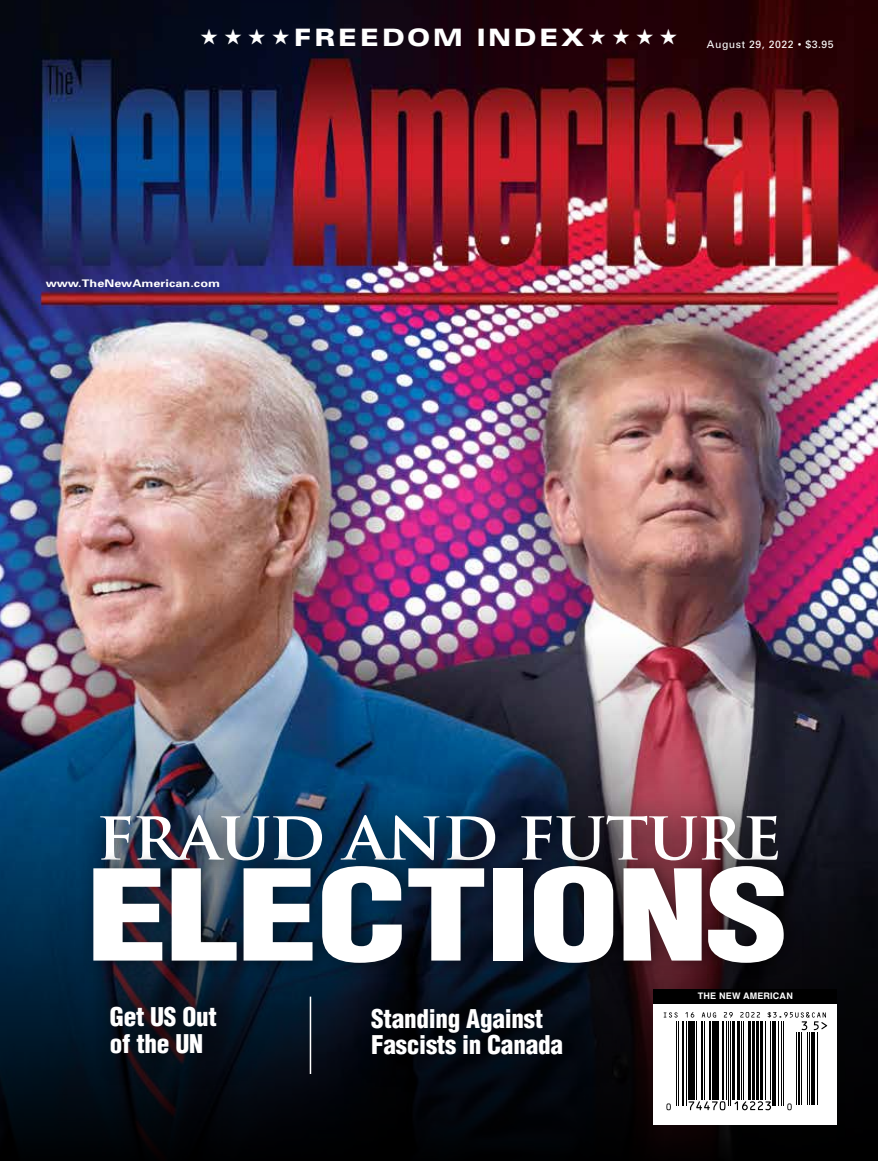
<style>
.page{position:relative;width:878px;height:1161px;background:#fff}
.page>*{position:absolute;margin:0;border:0;box-sizing:border-box;transform-origin:0 0}
.t1{font:900 condensed 123px "Helvetica";letter-spacing:-.02em;color:#fff;scale:1.35 1}
.t2{font:700 67.5px "Trajan Pro";letter-spacing:-.01em;color:#fff}
.t3{font:900 condensed 25.2px/26.7px "Helvetica";letter-spacing:-.01em;color:#fff}
.t4{font:900 expanded 24px "Univers";letter-spacing:.1em;color:#fff}
.t5{font:700 10.5px "Univers";letter-spacing:.005em;color:#fff;scale:1.2 1}
.t6{font:10.5px "Univers";letter-spacing:.05em;color:#fff}
.t7{font:700 9px "Helvetica";letter-spacing:.02em;color:#fff}
</style>
<div class="page">
<img style="left:0;top:226px;width:878px;height:408px">
<img style="left:0;top:0;width:878px;height:226px">
<img style="left:0;top:634px;width:878px;height:527px">
<div style="left:653px;top:990px;width:184px;height:135px;background:#fff"></div>
<div style="left:653px;top:989px;width:184px;height:14px;background:#000"></div>
<svg style="left:787px;top:1103px;width:4px;height:7px"></svg>
<svg style="left:666px;top:1103px;width:4px;height:7px"></svg>
<svg style="left:688px;top:1101px;width:37px;height:9px"></svg>
<svg style="left:734px;top:1101px;width:37px;height:9px"></svg>
<hr style="left:675px;top:1021px;width:1px;height:84px;background:#000">
<hr style="left:678px;top:1021px;width:1px;height:84px;background:#000">
<hr style="left:682px;top:1021px;width:2px;height:84px;background:#000">
<hr style="left:686px;top:1021px;width:1px;height:84px;background:#000">
<hr style="left:688px;top:1021px;width:3px;height:79px;background:#000">
<hr style="left:692px;top:1021px;width:2px;height:79px;background:#000">
<hr style="left:696px;top:1021px;width:1px;height:79px;background:#000">
<hr style="left:700px;top:1021px;width:2px;height:79px;background:#000">
<hr style="left:704px;top:1021px;width:1px;height:79px;background:#000">
<hr style="left:708px;top:1021px;width:2px;height:79px;background:#000">
<hr style="left:712px;top:1021px;width:3px;height:79px;background:#000">
<hr style="left:716px;top:1021px;width:2px;height:79px;background:#000">
<hr style="left:722px;top:1021px;width:2px;height:79px;background:#000">
<hr style="left:725px;top:1021px;width:1px;height:79px;background:#000">
<hr style="left:728px;top:1021px;width:1px;height:84px;background:#000">
<hr style="left:730px;top:1021px;width:1px;height:84px;background:#000">
<hr style="left:732px;top:1021px;width:2px;height:79px;background:#000">
<hr style="left:737px;top:1021px;width:2px;height:79px;background:#000">
<hr style="left:740px;top:1021px;width:1px;height:79px;background:#000">
<hr style="left:743px;top:1021px;width:1px;height:79px;background:#000">
<hr style="left:748px;top:1021px;width:2px;height:79px;background:#000">
<hr style="left:752px;top:1021px;width:2px;height:79px;background:#000">
<hr style="left:756px;top:1021px;width:2px;height:79px;background:#000">
<hr style="left:760px;top:1021px;width:2px;height:79px;background:#000">
<hr style="left:764px;top:1021px;width:1px;height:79px;background:#000">
<hr style="left:770px;top:1021px;width:1px;height:79px;background:#000">
<hr style="left:772px;top:1021px;width:3px;height:84px;background:#000">
<hr style="left:778px;top:1021px;width:1px;height:84px;background:#000">
<hr style="left:780px;top:1021px;width:1px;height:84px;background:#000">
<hr style="left:783px;top:1021px;width:1px;height:84px;background:#000">
<hr style="left:795px;top:1033px;width:1px;height:72px;background:#000">
<hr style="left:797px;top:1033px;width:2px;height:72px;background:#000">
<hr style="left:801px;top:1033px;width:1px;height:72px;background:#000">
<hr style="left:807px;top:1033px;width:1px;height:72px;background:#000">
<hr style="left:809px;top:1033px;width:1px;height:72px;background:#000">
<hr style="left:811px;top:1033px;width:3px;height:72px;background:#000">
<hr style="left:817px;top:1033px;width:1px;height:72px;background:#000">
<svg style="left:663px;top:1012px;width:14px;height:6px"></svg>
<svg style="left:685px;top:1012px;width:9px;height:6px"></svg>
<svg style="left:701px;top:1012px;width:15px;height:6px"></svg>
<svg style="left:723px;top:1012px;width:9px;height:6px"></svg>
<svg style="left:740px;top:1012px;width:20px;height:6px"></svg>
<svg style="left:767px;top:1012px;width:60px;height:18px"></svg>
<svg style="left:94px;top:980px;width:176px;height:109px;background:#07101d"></svg>
<svg style="left:354px;top:980px;width:262px;height:111px;background:#030811"></svg>
<div style="left:76px;top:793px;width:724px;height:98px;background:#000;opacity:.67"></div>
<div style="left:81px;top:849px;width:725px;height:131px;background:#000;opacity:.48"></div>
<hr style="left:310px;top:997px;width:1px;height:77px;background:#fff">
<svg style="left:201px;top:28px;width:16px;height:16px"></svg>
<svg style="left:225px;top:28px;width:16px;height:16px"></svg>
<svg style="left:249px;top:28px;width:16px;height:16px"></svg>
<svg style="left:272px;top:28px;width:17px;height:16px"></svg>
<svg style="left:589px;top:28px;width:16px;height:16px"></svg>
<svg style="left:612px;top:28px;width:17px;height:16px"></svg>
<svg style="left:636px;top:28px;width:17px;height:16px"></svg>
<svg style="left:660px;top:28px;width:17px;height:16px"></svg>
<p class="t4" style="left:294px;top:23px;width:292px">FREEDOM INDEX</p>
<p class="t5" style="left:46px;top:277px;width:147px">www.TheNewAmerican.com</p>
<p class="t6" style="left:707px;top:38px;width:128px">August 29, 2022 • $3.95</p>
<h2 class="t2" style="left:96px;top:793px;width:686px">FRAUD AND FUTURE</h2>
<h1 class="t1" style="left:86px;top:839px;width:522px">ELECTIONS</h1>
<p class="t3" style="left:110px;top:1003px;width:108px">Get US Out of the UN</p>
<p class="t3" style="left:371px;top:1005px;width:193px">Standing Against<br>Fascists in Canada</p>
<p class="t7" style="left:698px;top:989px;width:96px">THE NEW AMERICAN</p>
</div>
